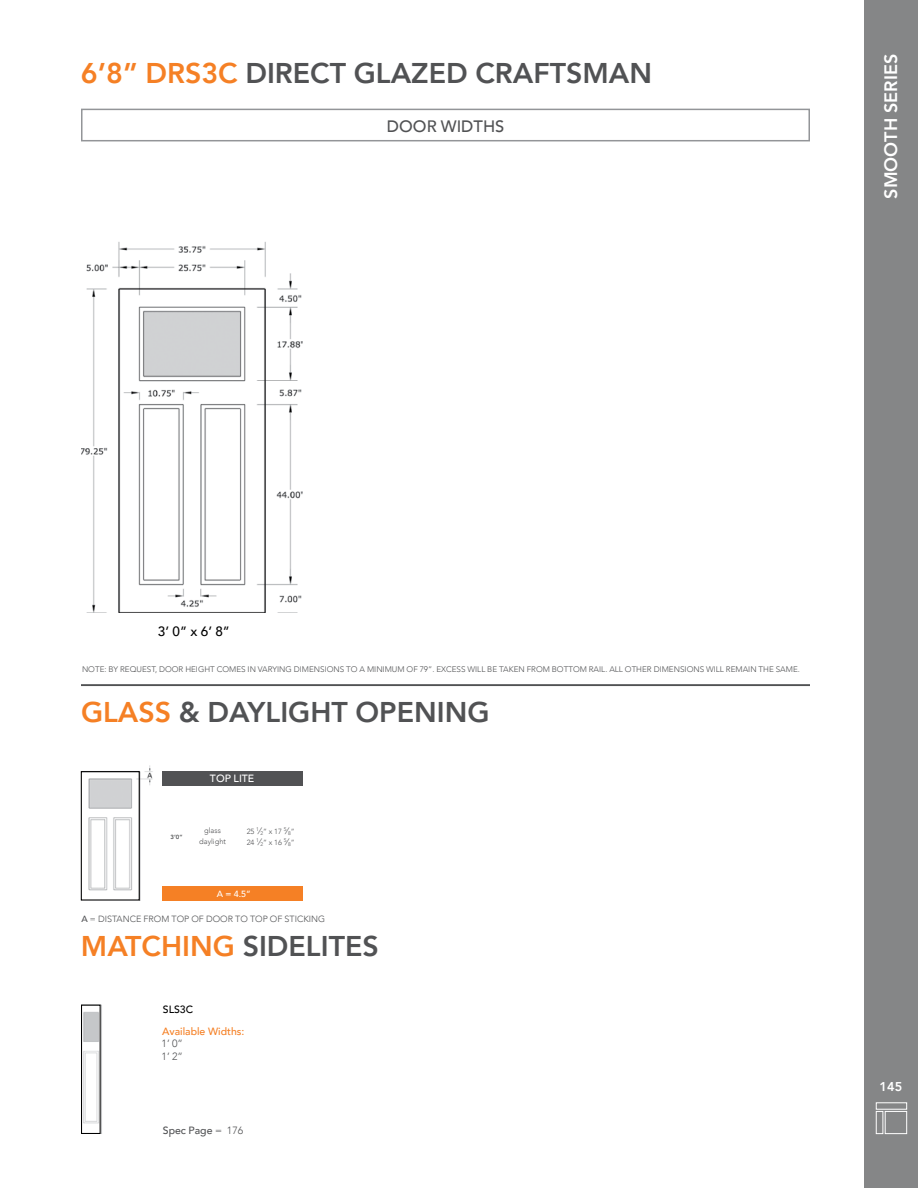
<style>
.page{position:relative;width:918px;height:1188px;background:#fff}
.page>*{position:absolute;margin:0;border:0;box-sizing:border-box;transform-origin:0 0}
.t1{font:800 28.5px "Avenir";color:#515254}
.t2{font:800 18px "Avenir";color:#fff}
.t3{font:500 16.5px "Avenir";color:#515254}
.t4{font:500 13.5px "Avenir";color:#000}
.t5{font:800 12.75px "Avenir";color:#fff}
.t6{font:500 10.5px "Avenir";color:#f58025}
.t7{font:500 10.5px "Avenir";color:#515254}
.t8{font:300 10.5px/12.6px "Avenir";color:#515254}
.t9{font:500 10.5px "Avenir";color:#fff}
.t10{font:500 10.5px "Avenir";color:#000}
.t11{font:300 9px "Avenir";color:#515254}
.t12{font:500 9px "Avenir";color:#fff}
.t13{font:300 8.1px "Avenir";color:#515254}
.t14{font:300 7.5px/10.8px "Avenir";color:#515254}
.t15{font:800 6px "Avenir";color:#515254}
.s1{color:#f58025}
.s2{font-size:9px}
.s3{font-weight:500}
.s4{font-weight:300}
</style>
<div class="page">
<hr style="left:81px;top:684px;width:729px;height:2px;background:#515254">
<img style="left:81px;top:242px;width:222px;height:371px">
<img style="left:88px;top:765px;width:65px;height:136px">
<div style="left:162px;top:771px;width:141px;height:14px;background:#515254"></div>
<div style="left:162px;top:886px;width:141px;height:15px;background:#f58025"></div>
<img style="left:81px;top:1004px;width:21px;height:130px">
<div style="left:81px;top:109px;width:729px;height:32px;border:2px solid #939598"></div>
<div style="left:81px;top:771px;width:59px;height:130px;border:1px solid #000"></div>
<div style="left:81px;top:1005px;width:20px;height:129px;border:1px solid #000"></div>
<div style="left:864px;top:0;width:54px;height:1188px;background:#858687"></div>
<svg style="left:876px;top:1102px;width:31px;height:32px"></svg>
<h1 class="t1" style="left:81px;top:50px;width:573px"><span class="s1">6’8” DRS3C</span> DIRECT GLAZED CRAFTSMAN</h1>
<h3 class="t3" style="left:387px;top:112px;width:119px">DOOR WIDTHS</h3>
<h2 class="t2" style="left:877px;top:199px;width:146px;rotate:-90deg">SMOOTH SERIES</h2>
<h3 class="t4" style="left:158px;top:619px;width:74px">3’ 0” x 6’ 8”</h3>
<p class="t13" style="left:82px;top:665px;width:719px">NOTE: BY REQUEST, DOOR HEIGHT COMES IN VARYING DIMENSIONS TO A MINIMUM OF 79”. EXCESS WILL BE TAKEN FROM BOTTOM RAIL. ALL OTHER DIMENSIONS WILL REMAIN THE SAME.</p>
<h1 class="t1" style="left:81px;top:690px;width:410px"><span class="s1">GLASS</span> &amp; DAYLIGHT OPENING</h1>
<p class="t9" style="left:210px;top:769px;width:46px">TOP LITE</p>
<p class="t15" style="left:171px;top:832px;width:13px">3’0”</p>
<p class="t14" style="left:199px;top:825px;width:28px;text-align:center">glass daylight</p>
<p class="t14" style="left:247px;top:826px;width:49px">25 <sup>1</sup><span class="s2">⁄</span><sub>2</sub>” x 17 <sup>5</sup><span class="s2">⁄</span><sub>8</sub>”<br>24 <sup>1</sup><span class="s2">⁄</span><sub>2</sub>” x 16 <sup>5</sup><span class="s2">⁄</span><sub>8</sub>”</p>
<p class="t12" style="left:217px;top:886px;width:36px">A = 4.5”</p>
<p class="t11" style="left:82px;top:914px;width:245px"><span class="s3">A</span> = DISTANCE FROM TOP OF DOOR TO TOP OF STICKING</p>
<h1 class="t1" style="left:81px;top:923px;width:299px"><span class="s1">MATCHING</span> SIDELITES</h1>
<p class="t10" style="left:163px;top:1001px;width:32px">SLS3C</p>
<p class="t6" style="left:162px;top:1022px;width:84px">Available Widths:</p>
<p class="t8" style="left:162px;top:1037px;width:23px">1’ 0”<br>1’ 2”</p>
<p class="t7" style="left:163px;top:1121px;width:82px">Spec Page <span class="s4">= 176</span></p>
<h3 class="t5" style="left:880px;top:1076px;width:24px">145</h3>
</div>
